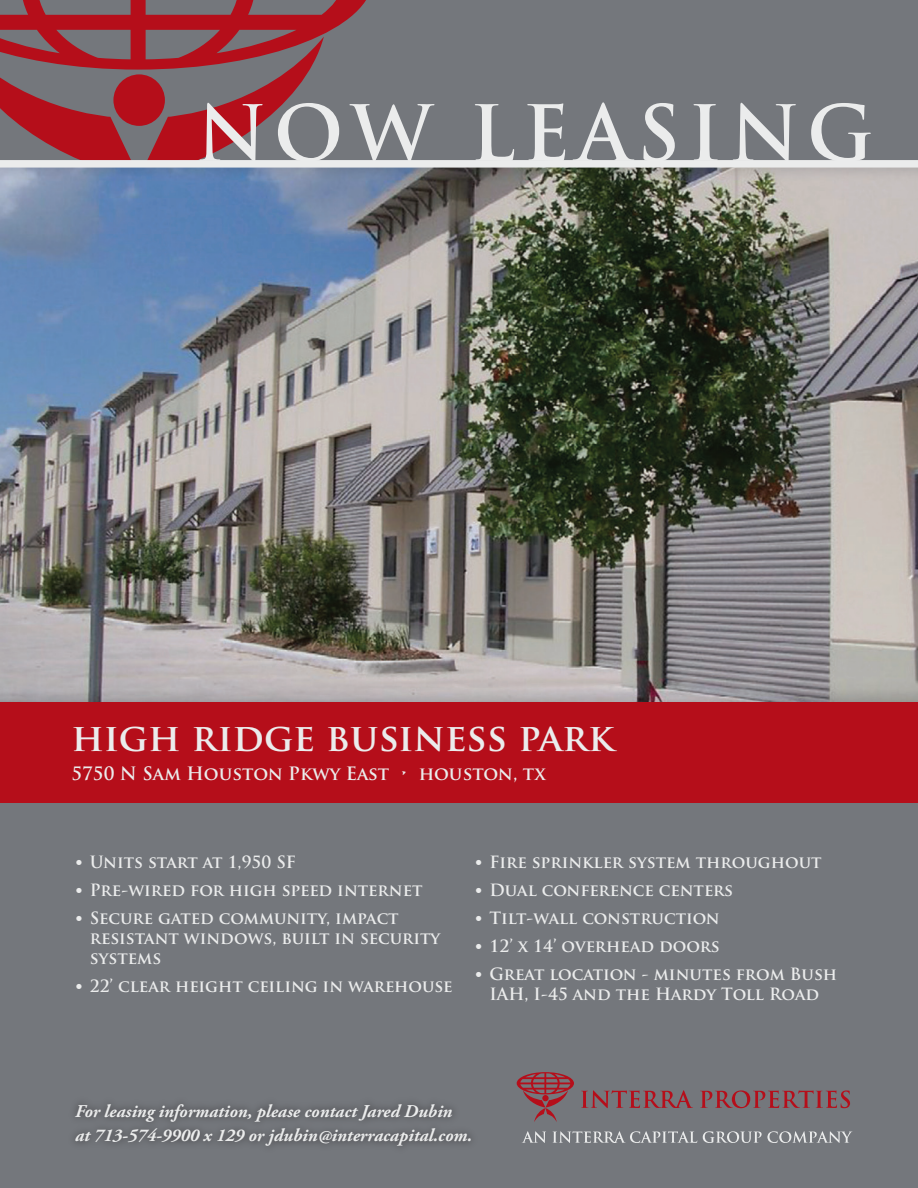
<style>
.page{position:relative;width:918px;height:1188px;background:#74777c}
.page>*{position:absolute;margin:0;border:0;box-sizing:border-box;transform-origin:0 0}
.t1{font:700 75px "Trajan Pro";letter-spacing:.1em;color:#ebecec}
.t2{font:700 37.5px "Trajan Pro";color:#ebecec}
.t3{font:italic 700 18px/24px "Adobe Garamond Pro";color:#ebecec}
.t4{font:700 18px "Trajan Pro";color:#ebecec}
.bullets{font:700 16.5px/19.8px "Trajan Pro";color:#ebecec}
.t5{font:700 16.5px/27.9px "Adobe Garamond Pro";color:#ebecec;text-align:justify}
</style>
<div class="page">
<svg style="left:0;top:0;width:366px;height:160px"></svg>
<img style="left:0;top:160px;width:918px;height:542px">
<div style="left:66px;top:1095px;width:413px;height:59px;background:#231f20;opacity:.75"></div>
<svg style="left:517px;top:1072px;width:57px;height:50px"></svg>
<svg style="left:581px;top:1090px;width:269px;height:18px"></svg>
<svg style="left:522px;top:1131px;width:330px;height:12px"></svg>
<div style="left:0;top:702px;width:918px;height:100px;background:#b50e1a"></div>
<p class="t1" style="left:196px;top:87px;width:679px">NOW LEASING</p>
<p class="t2" style="left:71px;top:714px;width:544px">high ridge business park</p>
<p class="t4" style="left:71px;top:763px;width:476px">5750 N Sam Houston Pkwy East • houston, tx</p>
<p class="t5" style="left:76px;top:850px;width:8px">• • •</p>
<p class="t5" style="left:76px;top:973px;width:8px">•</p>
<p class="bullets" style="left:90px;top:853px;width:208px">Units start at 1,950 SF</p>
<p class="bullets" style="left:90px;top:881px;width:334px">Pre-wired for high speed internet</p>
<p class="bullets" style="left:90px;top:909px;width:352px">Secure gated community, impact resistant windows, built in security systems</p>
<p class="bullets" style="left:90px;top:976px;width:364px">22’ clear height ceiling in warehouse</p>
<p class="t5" style="left:476px;top:850px;width:8px">• • • • •</p>
<p class="bullets" style="left:490px;top:853px;width:334px">Fire sprinkler system throughout</p>
<p class="bullets" style="left:490px;top:881px;width:245px">Dual conference centers</p>
<p class="bullets" style="left:490px;top:909px;width:232px">Tilt-wall construction</p>
<p class="bullets" style="left:490px;top:936px;width:232px">12’ x 14’ overhead doors</p>
<p class="bullets" style="left:490px;top:964px;width:349px">Great location - minutes from Bush<br>IAH, I-45 and the Hardy Toll Road</p>
<p class="t3" style="left:75px;top:1100px;width:399px">For leasing information, please contact Jared Dubin<br>at 713-574-9900 x 129 or jdubin@interracapital.com.</p>
</div>
